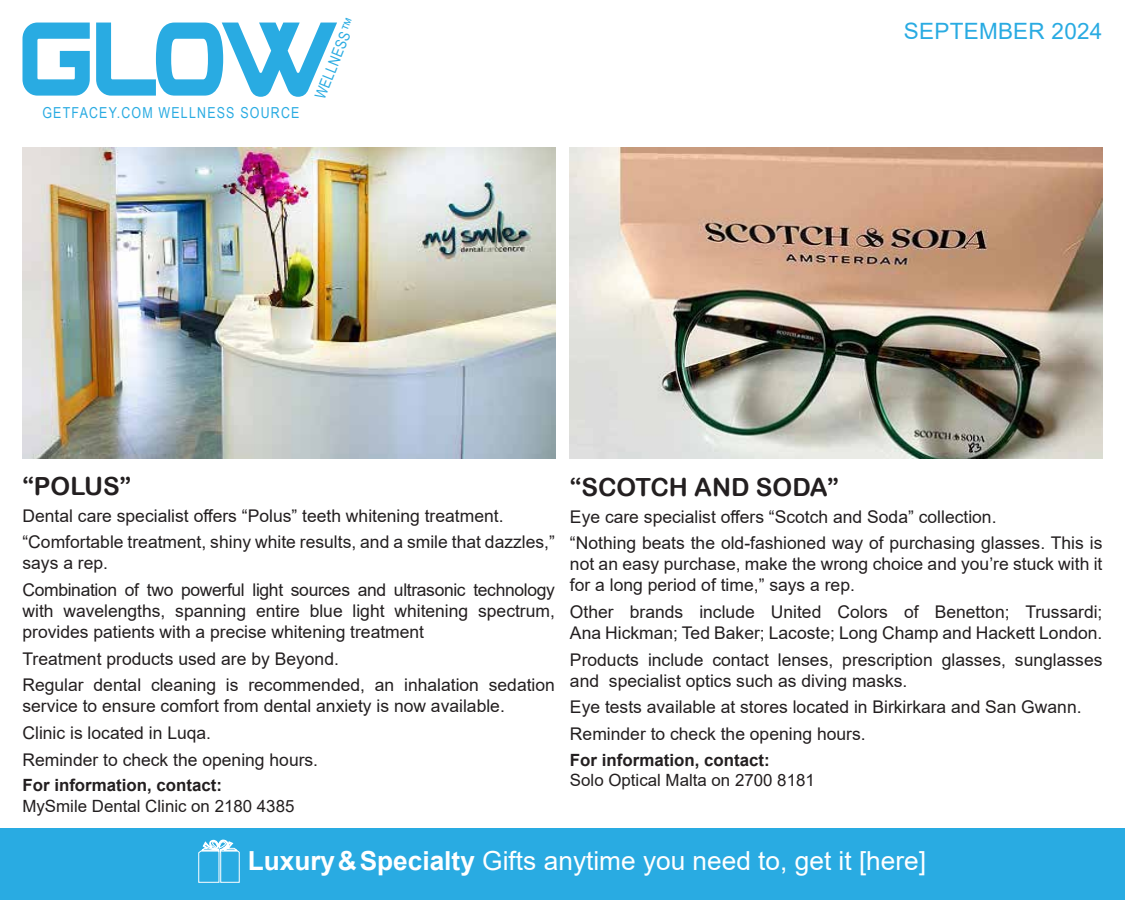
<style>
.page{position:relative;width:1125px;height:900px;background:#fff}
.page>*{position:absolute;margin:0;border:0;box-sizing:border-box;transform-origin:0 0}
.t1{font:26.25px "Arial";color:#fff}
.t2{font:25px "Arial Rounded MT Bold";color:#231f20}
.t3{font:22.5px "Arial";letter-spacing:.01em;color:#29abe2}
.t4{font:17.5px/26.6px "Arial";color:#231f20}
.t5{font:17.5px/26.6px "Arial";letter-spacing:-.02em;color:#231f20}
.t6{font:16.88px "Arial";color:#231f20}
.t7{font:700 16.88px "Arial";color:#231f20}
.t8{font:15.12px "Arial Narrow";letter-spacing:.08em;color:#29abe2}
.s1{font-family:"Arial"}
.s2{font-weight:700}
</style>
<div class="page">
<img style="left:22px;top:148px;width:533px;height:310px">
<img style="left:570px;top:148px;width:532px;height:310px">
<div style="left:0;top:828px;width:1125px;height:72px;background:#29abe2"></div>
<svg style="left:22px;top:23px;width:315px;height:74px"></svg>
<svg style="left:198px;top:839px;width:42px;height:44px"></svg>
<p class="t8" style="left:42px;top:101px;width:259px">GETFACEY.COM WELLNESS SOURCE</p>
<p class="t8" style="left:309px;top:94px;width:88px;rotate:-68deg">WELLNESS<span class="s1">™</span></p>
<p class="t3" style="left:904px;top:15px;width:200px">SEPTEMBER 2024</p>
<h2 class="t2" style="left:22px;top:472px;width:110px">“POLUS”</h2>
<p class="t4" style="left:22px;top:502px;width:534px">Dental care specialist offers “Polus” teeth whitening treatment. “Comfortable treatment, shiny white results, and a smile that dazzles,”</p>
<p class="t5" style="left:22px;top:550px;width:534px">says a rep.<br>Combination of two powerful light sources and ultrasonic technology</p>
<p class="t4" style="left:22px;top:600px;width:534px;line-height:21px">with wavelengths, spanning entire blue light whitening spectrum, provides patients with a precise whitening treatment</p>
<p class="t4" style="left:22px;top:645px;width:534px">Treatment products used are by Beyond.<br>Regular dental cleaning is recommended, an inhalation sedation</p>
<p class="t4" style="left:22px;top:693px;width:484px">service to ensure comfort from dental anxiety is now available.<br>Clinic is located in Luqa.<br>Reminder to check the opening hours.</p>
<p class="t7" style="left:22px;top:774px;width:201px">For information, contact:</p>
<p class="t6" style="left:22px;top:794px;width:273px">MySmile Dental Clinic on 2180 4385</p>
<h1 class="t1" style="left:248px;top:843px;width:680px"><span class="s2">Luxury &amp;Specialty</span> Gifts anytime you need to, get it [here]</h1>
<h2 class="t2" style="left:570px;top:472px;width:270px">“SCOTCH AND SODA”</h2>
<p class="t4" style="left:570px;top:503px;width:534px">Eye care specialist offers “Scotch and Soda” collection.<br>“Nothing beats the old-fashioned way of purchasing glasses. This is</p>
<p class="t4" style="left:570px;top:554px;width:534px;line-height:21px">not an easy purchase, make the wrong choice and you’re stuck with it for a long period of time,” says a rep.</p>
<p class="t4" style="left:570px;top:601px;width:534px;line-height:21px">Other brands include United Colors of Benetton; Trussardi;<br>Ana Hickman; Ted Baker; Lacoste; Long Champ and Hackett London.</p>
<p class="t4" style="left:570px;top:649px;width:534px;line-height:21px">Products include contact lenses, prescription glasses, sunglasses and specialist optics such as diving masks.</p>
<p class="t4" style="left:570px;top:694px;width:513px">Eye tests available at stores located in Birkirkara and San Gwann.<br>Reminder to check the opening hours.</p>
<p class="t7" style="left:570px;top:748px;width:201px">For information, contact:</p>
<p class="t6" style="left:570px;top:768px;width:246px">Solo Optical Malta on 2700 8181</p>
</div>
